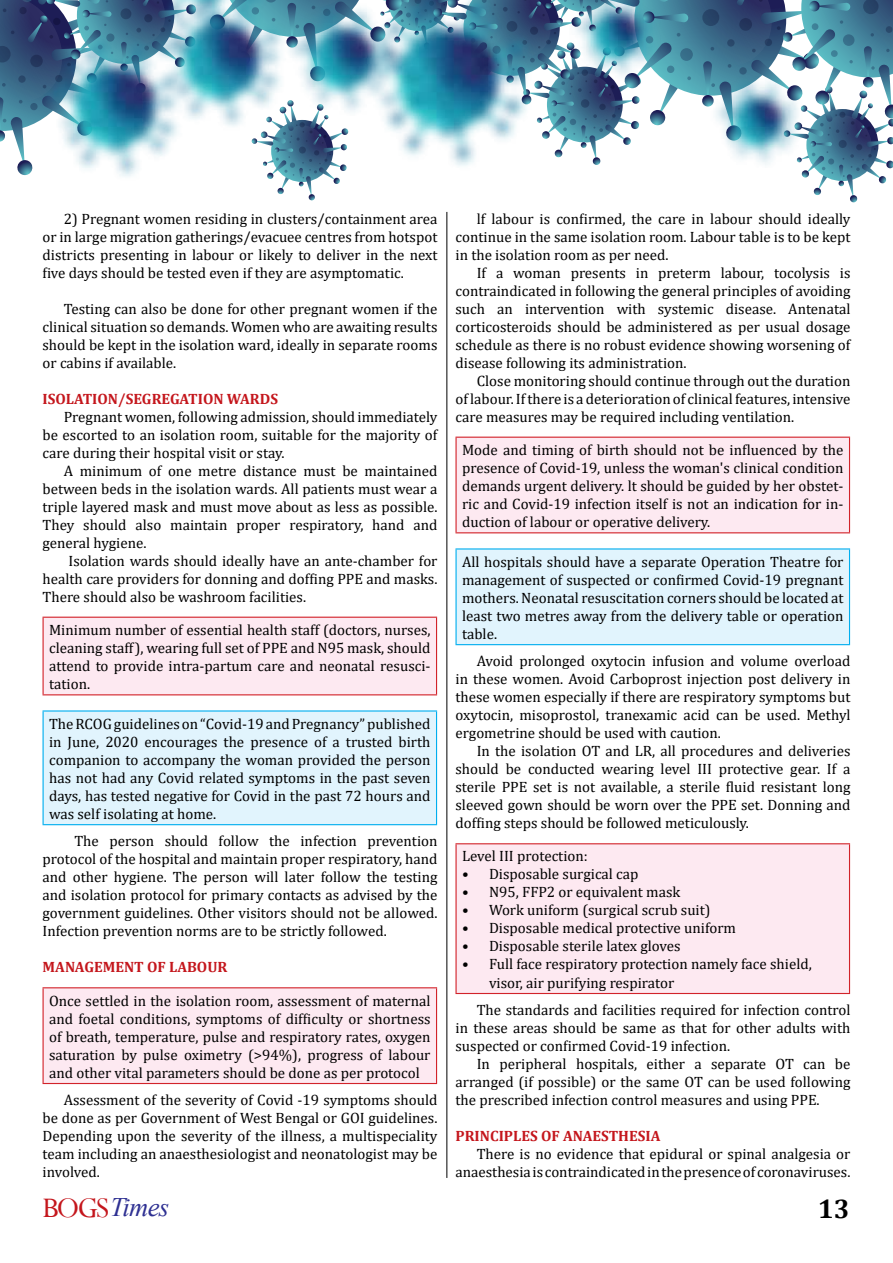
<style>
.page{position:relative;width:893px;height:1263px;background:#fff}
.page>*{position:absolute;margin:0;border:0;box-sizing:border-box;transform-origin:0 0}
.t1{font:700 27px "Cambria";color:#000}
.t2{font:italic 26.7px "Times New Roman";letter-spacing:-.03em;color:#2e3092}
.t3{font:15px/18px "Cambria";color:#000;text-align:justify}
.t4{font:700 15px "Cambria";color:#c4161c}
.s1{font-family:"Perpetua";font-style:normal;font-size:31.65px;color:#c4161c}
</style>
<div class="page">
<svg style="left:277px;top:180px;width:63px;height:20px"></svg>
<img style="left:0;top:0;width:369px;height:180px">
<svg style="left:369px;top:0;width:524px;height:202px"></svg>
<hr style="left:446px;top:212px;width:1px;height:966px;background:#000">
<div style="left:43px;top:617px;width:394px;height:78px;background:#fde9f1"></div>
<hr style="left:43px;top:617px;width:394px;height:1px;background:#d2232a">
<hr style="left:43px;top:618px;width:1px;height:76px;background:#d2232a">
<hr style="left:436px;top:618px;width:1px;height:76px;background:#d2232a">
<hr style="left:43px;top:694px;width:394px;height:1px;background:#d2232a">
<div style="left:43px;top:711px;width:394px;height:114px;background:#e1f4fd"></div>
<hr style="left:43px;top:710px;width:394px;height:1px;background:#00aeef">
<hr style="left:43px;top:711px;width:1px;height:113px;background:#00aeef">
<hr style="left:436px;top:711px;width:1px;height:113px;background:#00aeef">
<hr style="left:43px;top:824px;width:394px;height:1px;background:#00aeef">
<div style="left:43px;top:988px;width:394px;height:95px;background:#fde9f1"></div>
<hr style="left:43px;top:987px;width:394px;height:1px;background:#d2232a">
<hr style="left:43px;top:988px;width:1px;height:95px;background:#d2232a">
<hr style="left:436px;top:988px;width:1px;height:95px;background:#d2232a">
<hr style="left:43px;top:1083px;width:394px;height:1px;background:#d2232a">
<div style="left:456px;top:437px;width:393px;height:96px;background:#fde9f1"></div>
<hr style="left:455px;top:437px;width:395px;height:1px;background:#d2232a">
<hr style="left:455px;top:438px;width:2px;height:94px;background:#d2232a">
<hr style="left:849px;top:438px;width:1px;height:94px;background:#d2232a">
<hr style="left:455px;top:532px;width:395px;height:1px;background:#d2232a">
<div style="left:456px;top:549px;width:393px;height:96px;background:#e1f4fd"></div>
<hr style="left:455px;top:548px;width:395px;height:1px;background:#00aeef">
<hr style="left:455px;top:549px;width:2px;height:95px;background:#00aeef">
<hr style="left:849px;top:549px;width:1px;height:95px;background:#00aeef">
<hr style="left:455px;top:644px;width:395px;height:1px;background:#00aeef">
<div style="left:456px;top:844px;width:393px;height:149px;background:#fde9f1"></div>
<hr style="left:455px;top:843px;width:395px;height:1px;background:#d2232a">
<hr style="left:455px;top:844px;width:2px;height:149px;background:#d2232a">
<hr style="left:849px;top:844px;width:1px;height:149px;background:#d2232a">
<hr style="left:455px;top:993px;width:395px;height:1px;background:#d2232a">
<p class="t3" style="left:43px;top:209px;width:396px;text-indent:21px">2) Pregnant women residing in clusters/containment area or in large migration gatherings/evacuee centres from hotspot districts presenting in labour or likely to deliver in the next five days should be tested even if they are asymptomatic.</p>
<p class="t3" style="left:43px;top:299px;width:396px;text-indent:21px">Testing can also be done for other pregnant women if the clinical situation so demands. Women who are awaiting results should be kept in the isolation ward, ideally in separate rooms or cabins if available.</p>
<p class="t4" style="left:43px;top:388px;width:237px">ISOLATION/SEGREGATION WARDS</p>
<p class="t3" style="left:43px;top:407px;width:396px;text-indent:21px">Pregnant women, following admission, should immediately be escorted to an isolation room, suitable for the majority of care during their hospital visit or stay.</p>
<p class="t3" style="left:43px;top:461px;width:396px;text-indent:21px">A minimum of one metre distance must be maintained between beds in the isolation wards. All patients must wear a triple layered mask and must move about as less as possible.<br>They should also maintain proper respiratory, hand and general hygiene.</p>
<p class="t3" style="left:43px;top:551px;width:396px;text-indent:26px">Isolation wards should ideally have an ante-chamber for health care providers for donning and doffing PPE and masks.<br>There should also be washroom facilities.</p>
<p class="t3" style="left:49px;top:621px;width:383px">Minimum number of essential health staff (doctors, nurses, cleaning staff), wearing full set of PPE and N95 mask, should attend to provide intra-partum care and neonatal resusci&shy;tation.</p>
<p class="t3" style="left:49px;top:714px;width:383px">The RCOG guidelines on “Covid-19 and Pregnancy” published in June, 2020 encourages the presence of a trusted birth companion to accompany the woman provided the person has not had any Covid related symptoms in the past seven days, has tested negative for Covid in the past 72 hours and was self isolating at home.</p>
<p class="t3" style="left:43px;top:832px;width:396px;text-indent:32px">The person should follow the infection prevention protocol of the hospital and maintain proper respiratory, hand and other hygiene. The person will later follow the testing and isolation protocol for primary contacts as advised by the government guidelines. Other visitors should not be allowed.<br>Infection prevention norms are to be strictly followed.</p>
<p class="t4" style="left:43px;top:956px;width:186px">MANAGEMENT OF LABOUR</p>
<p class="t3" style="left:49px;top:991px;width:383px">Once settled in the isolation room, assessment of maternal and foetal conditions, symptoms of difficulty or shortness of breath, temperature, pulse and respiratory rates, oxygen saturation by pulse oximetry (&gt;94%), progress of labour and other vital parameters should be done as per protocol</p>
<p class="t3" style="left:43px;top:1091px;width:396px;text-indent:21px">Assessment of the severity of Covid -19 symptoms should be done as per Government of West Bengal or GOI guidelines.<br>Depending upon the severity of the illness, a multispeciality team including an anaesthesiologist and neonatologist may be involved.</p>
<p class="t3" style="left:455px;top:209px;width:396px;text-indent:21px">lf labour is confirmed, the care in labour should ideally continue in the same isolation room. Labour table is to be kept in the isolation room as per need.</p>
<p class="t3" style="left:455px;top:263px;width:396px;text-indent:21px">If a woman presents in preterm labour, tocolysis is contraindicated in following the general principles of avoiding such an intervention with systemic disease. Antenatal corticosteroids should be administered as per usual dosage schedule as there is no robust evidence showing worsening of disease following its administration.</p>
<p class="t3" style="left:455px;top:371px;width:396px;text-indent:21px">Close monitoring should continue through out the duration of labour. If there is a deterioration of clinical features, intensive care measures may be required including ventilation.</p>
<p class="t3" style="left:462px;top:441px;width:383px">Mode and timing of birth should not be influenced by the presence of Covid-19, unless the woman's clinical condition demands urgent delivery. lt should be guided by her obstet&shy;ric and Covid-19 infection itself is not an indication for in&shy;duction of labour or operative delivery.</p>
<p class="t3" style="left:462px;top:552px;width:383px">All hospitals should have a separate Operation Theatre for management of suspected or confirmed Covid-19 pregnant mothers. Neonatal resuscitation corners should be located at least two metres away from the delivery table or operation table.</p>
<p class="t3" style="left:455px;top:652px;width:396px;text-indent:21px">Avoid prolonged oxytocin infusion and volume overload in these women. Avoid Carboprost injection post delivery in these women especially if there are respiratory symptoms but oxytocin, misoprostol, tranexamic acid can be used. Methyl ergometrine should be used with caution.</p>
<p class="t3" style="left:455px;top:742px;width:396px;text-indent:21px">In the isolation OT and LR, all procedures and deliveries should be conducted wearing level III protective gear. If a sterile PPE set is not available, a sterile fluid resistant long sleeved gown should be worn over the PPE set. Donning and doffing steps should be followed meticulously.</p>
<p class="t3" style="left:462px;top:847px;width:127px">Level III protection:</p>
<p class="t3" style="left:462px;top:865px;width:178px">• Disposable surgical cap</p>
<p class="t3" style="left:462px;top:883px;width:220px">• N95, FFP2 or equivalent mask</p>
<p class="t3" style="left:462px;top:901px;width:250px">• Work uniform (surgical scrub suit)</p>
<p class="t3" style="left:462px;top:919px;width:275px">• Disposable medical protective uniform</p>
<p class="t3" style="left:462px;top:937px;width:220px">• Disposable sterile latex gloves</p>
<p class="t3" style="left:489px;top:955px;width:324px;text-indent:-27px">• Full face respiratory protection namely face shield, visor, air purifying respirator</p>
<p class="t3" style="left:455px;top:1001px;width:396px;text-indent:21px">The standards and facilities required for infection control in these areas should be same as that for other adults with suspected or confirmed Covid-19 infection.</p>
<p class="t3" style="left:455px;top:1055px;width:396px;text-indent:21px">In peripheral hospitals, either a separate OT can be arranged (if possible) or the same OT can be used following the prescribed infection control measures and using PPE.</p>
<p class="t4" style="left:455px;top:1125px;width:206px">PRINCIPLES OF ANAESTHESIA</p>
<p class="t3" style="left:455px;top:1145px;width:396px;text-align:right">There is no evidence that epidural or spinal analgesia or anaesthesia is contraindicated in the presence of coronaviruses.</p>
<h2 class="t2" style="left:43px;top:1189px;width:128px"><span class="s1">BOGS</span>Times</h2>
<h1 class="t1" style="left:818px;top:1189px;width:33px">13</h1>
</div>
